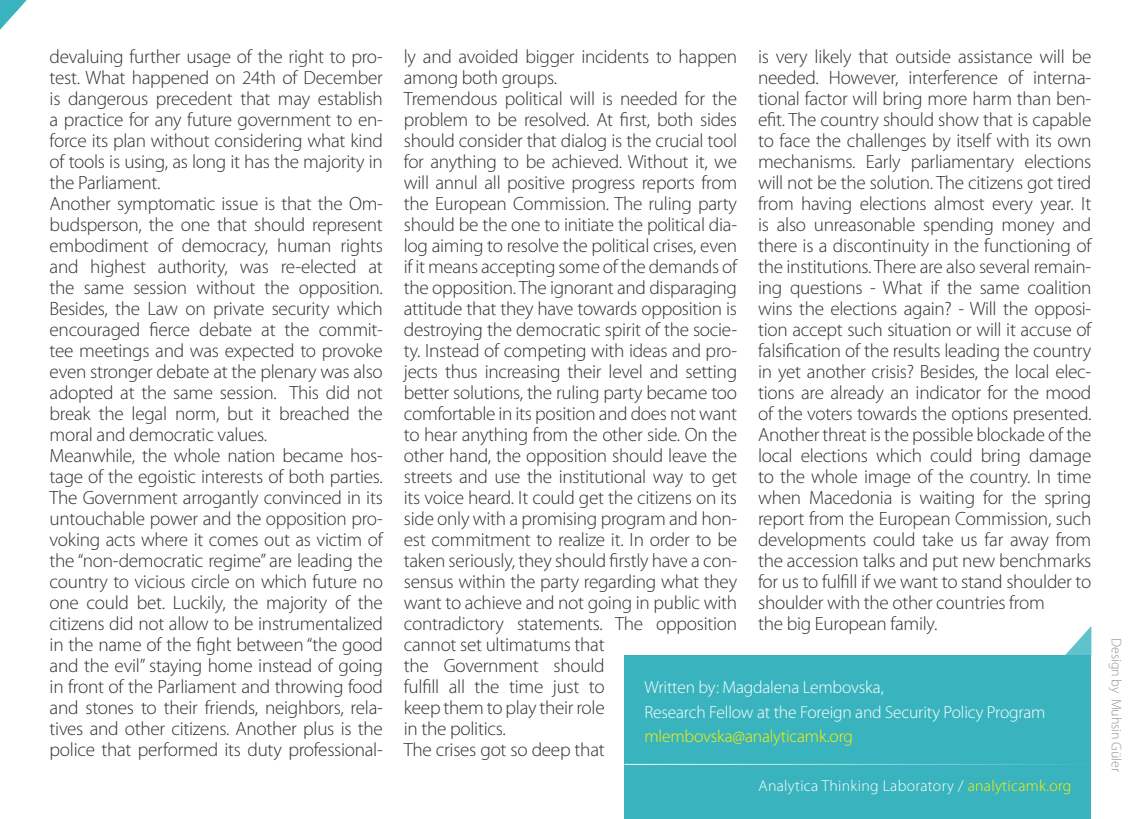
<style>
.page{position:relative;width:1141px;height:819px;background:#fff}
.page>*{position:absolute;margin:0;border:0;box-sizing:border-box;transform-origin:0 0}
.t1{font:300 19.25px/21px "Myriad Pro";letter-spacing:-.015em;color:#312f30;text-align:justify}
.t2{font:300 17.5px "Myriad Pro";letter-spacing:-.01em;color:#fff}
.t3{font:300 17.5px "Myriad Pro";letter-spacing:-.01em;color:#fff101}
.t4{font:300 15.75px "Myriad Pro";letter-spacing:.02em;color:#fff}
.t5{font:300 14px "Myriad Pro";letter-spacing:-.01em;color:#939598}
.s1{color:#fff101}
</style>
<div class="page">
<svg style="left:1065px;top:626px;width:26px;height:29px"></svg>
<svg style="left:0;top:0;width:27px;height:30px"></svg>
<div style="left:625px;top:655px;width:466px;height:164px;background:#39b4bf"></div>
<hr style="left:625px;top:764px;width:476px;height:1px;background:#fff">
<p class="t1" style="left:50px;top:46px;width:335px">devaluing further usage of the right to pro&shy;test. What happened on 24th of December is dangerous precedent that may establish a practice for any future government to en&shy;force its plan without considering what kind of tools is using, as long it has the majority in the Parliament.</p>
<p class="t1" style="left:50px;top:193px;width:335px">Another symptomatic issue is that the Om&shy;budsperson, the one that should represent embodiment of democracy, human rights and highest authority, was re-elected at the same session without the opposition.<br>Besides, the Law on private security which encouraged fierce debate at the commit&shy;tee meetings and was expected to provoke even stronger debate at the plenary was also adopted at the same session. This did not break the legal norm, but it breached the moral and democratic values.</p>
<p class="t1" style="left:50px;top:445px;width:335px">Meanwhile, the whole nation became hos&shy;tage of the egoistic interests of both parties.<br>The Government arrogantly convinced in its untouchable power and the opposition pro&shy;voking acts where it comes out as victim of the “non-democratic regime” are leading the country to vicious circle on which future no one could bet. Luckily, the majority of the citizens did not allow to be instrumentalized in the name of the fight between “the good and the evil” staying home instead of going in front of the Parliament and throwing food and stones to their friends, neighbors, rela&shy;tives and other citizens. Another plus is the police that performed its duty professional-</p>
<p class="t1" style="left:404px;top:46px;width:335px">ly and avoided bigger incidents to happen among both groups.</p>
<p class="t1" style="left:404px;top:88px;width:335px;text-align:left">Tremendous political will is needed for the problem to be resolved. At first, both sides should consider that dialog is the crucial tool for anything to be achieved. Without it, we will annul all positive progress reports from the European Commission. The ruling party should be the one to initiate the political dia&shy;log aiming to resolve the political crises, even if it means accepting some of the demands of the opposition. The ignorant and disparaging attitude that they have towards opposition is destroying the democratic spirit of the socie&shy;ty. Instead of competing with ideas and pro&shy;jects thus increasing their level and setting better solutions, the ruling party became too comfortable in its position and does not want to hear anything from the other side. On the other hand, the opposition should leave the streets and use the institutional way to get its voice heard. It could get the citizens on its side only with a promising program and hon&shy;est commitment to realize it. In order to be taken seriously, they should firstly have a con&shy;sensus within the party regarding what they want to achieve and not going in public with contradictory statements. The opposition cannot set ultimatums that<br>the Government should<br>fulfill all the time just to<br>keep them to play their role<br>in the politics.</p>
<p class="t1" style="left:404px;top:739px;width:202px">The crises got so deep that</p>
<p class="t1" style="left:758px;top:46px;width:335px;text-align:left">is very likely that outside assistance will be needed. However, interference of interna&shy;tional factor will bring more harm than ben&shy;efit. The country should show that is capable to face the challenges by itself with its own mechanisms. Early parliamentary elections will not be the solution. The citizens got tired from having elections almost every year. It is also unreasonable spending money and there is a discontinuity in the functioning of the institutions. There are also several remain&shy;ing questions - What if the same coalition wins the elections again? - Will the opposi&shy;tion accept such situation or will it accuse of falsification of the results leading the country in yet another crisis? Besides, the local elec&shy;tions are already an indicator for the mood of the voters towards the options presented.<br>Another threat is the possible blockade of the local elections which could bring damage to the whole image of the country. In time when Macedonia is waiting for the spring report from the European Commission, such developments could take us far away from the accession talks and put new benchmarks for us to fulfill if we want to stand shoulder to shoulder with the other countries from<br>the big European family.</p>
<p class="t2" style="left:644px;top:677px;width:241px">Written by: Magdalena Lembovska,</p>
<p class="t2" style="left:644px;top:702px;width:403px">Research Fellow at the Foreign and Security Policy Program</p>
<p class="t3" style="left:644px;top:726px;width:210px">mlembovska@analyticamk.org</p>
<p class="t4" style="left:759px;top:776px;width:314px">Analytica Thinking Laboratory / <span class="s1">analyticamk.org</span></p>
<p class="t5" style="left:1124px;top:638px;width:135px;rotate:90deg">Design by Muhsin Güler</p>
</div>
